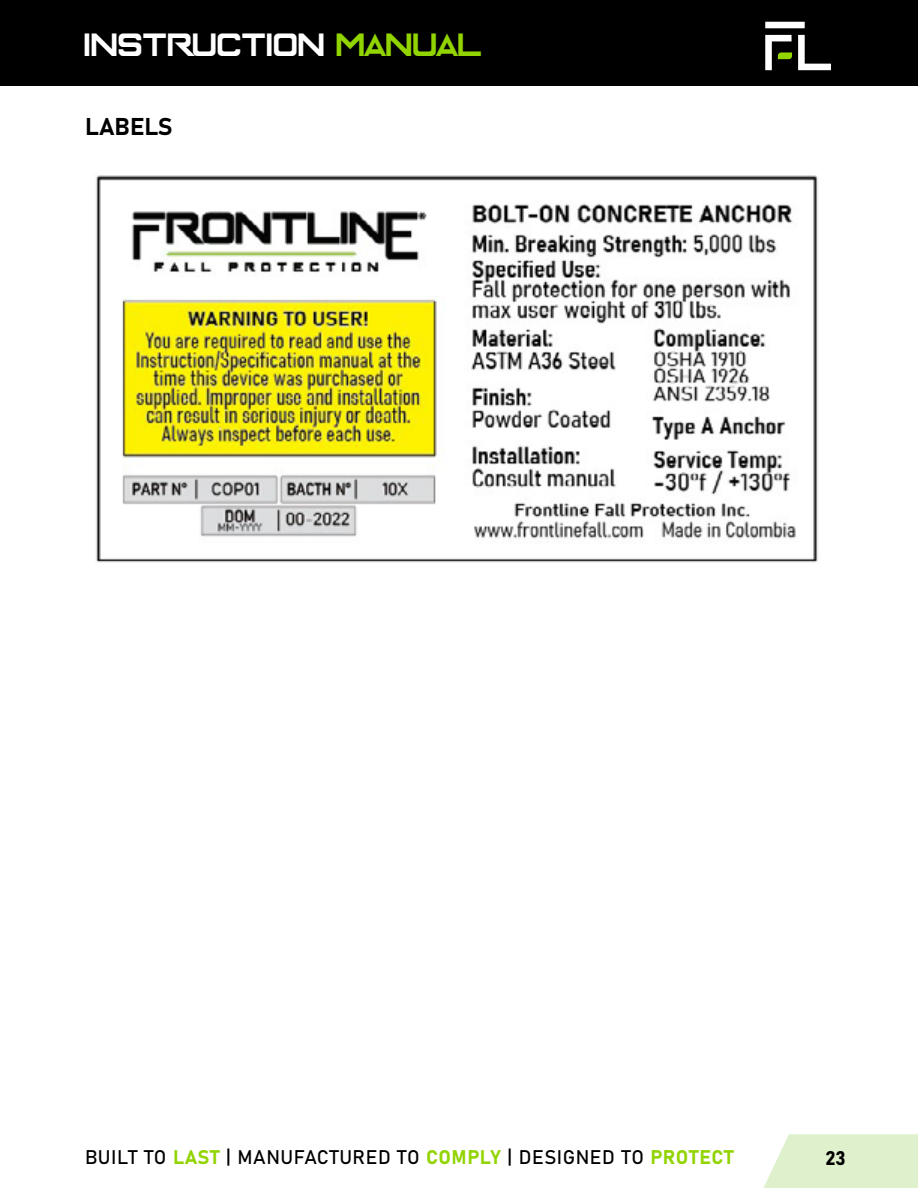
<style>
.page{position:relative;width:918px;height:1188px;background:#fff}
.page>*{position:absolute;margin:0;border:0;box-sizing:border-box;transform-origin:0 0}
.t1{font:36px "Enter The Grid";color:#fff}
.t2{font:24px "Bahnschrift";color:#000}
.t3{font:19.5px "Bahnschrift";letter-spacing:.03em;color:#000}
.s1{color:#91d400}
</style>
<div class="page">
<div style="left:0;top:0;width:918px;height:85px;background:#000"></div>
<svg style="left:765px;top:22px;width:66px;height:48px"></svg>
<svg style="left:764px;top:1135px;width:154px;height:53px;background:#e0f1d0"></svg>
<img style="left:96px;top:175px;width:722px;height:388px">
<h1 class="t1" style="left:85px;top:33px;width:400px">INSTRUCTION <span class="s1">MANUAL</span></h1>
<p class="t2" style="left:85px;top:108px;width:89px">LABELS</p>
<p class="t3" style="left:85px;top:1142px;width:650px">BUILT TO <span class="s1">LAST</span> | MANUFACTURED TO <span class="s1">COMPLY</span> | DESIGNED TO <span class="s1">PROTECT</span></p>
<p class="t3" style="left:826px;top:1143px;width:22px">2 31</p>
</div>
